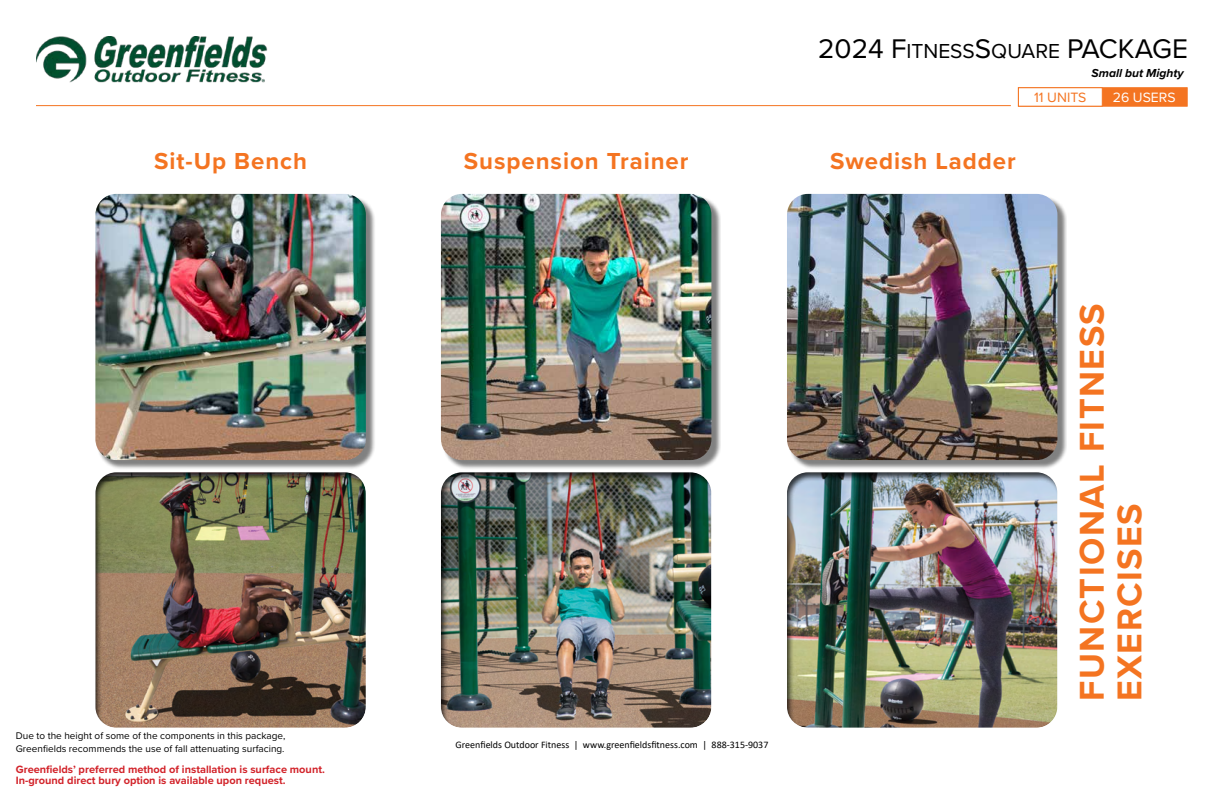
<style>
.page{position:relative;width:1224px;height:792px;background:#fff}
.page>*{position:absolute;margin:0;border:0;box-sizing:border-box;transform-origin:0 0}
.t1{font:700 35.7px/37.5px "Proxima Nova";letter-spacing:.04em;color:#f47421}
.t2{font:28px "Proxima Nova";color:#000}
.t3{font:700 24px "Proxima Nova";letter-spacing:.04em;color:#f47421}
.t4{font:14px "Proxima Nova";color:#f47421}
.t5{font:14px "Proxima Nova";color:#fff}
.t6{font:italic 700 12px "Proxima Nova";color:#000}
.t7{font:700 11px/11px "Proxima Nova";color:#d2232a}
.t8{font:10px/13px "Proxima Nova";color:#000}
.t9{font:10px "Calibri";color:#000}
.s1{font-size:21px}
</style>
<div class="page">
<div style="left:97px;top:195px;width:278px;height:275px;background:#000;opacity:.5"></div>
<img style="left:95px;top:194px;width:271px;height:266px">
<div style="left:442px;top:195px;width:279px;height:275px;background:#000;opacity:.5"></div>
<img style="left:441px;top:194px;width:270px;height:266px">
<div style="left:788px;top:195px;width:279px;height:275px;background:#000;opacity:.5"></div>
<img style="left:787px;top:194px;width:270px;height:266px">
<div style="left:94px;top:470px;width:274px;height:259px;background:#000;opacity:.75"></div>
<div style="left:439px;top:470px;width:274px;height:259px;background:#000;opacity:.75"></div>
<div style="left:785px;top:470px;width:274px;height:259px;background:#000;opacity:.75"></div>
<div style="left:1018px;top:87px;width:170px;height:20px;background:#f47421;border:1px solid #f47421"></div>
<div style="left:1018px;top:87px;width:85px;height:20px;background:#fff;border:1px solid #f47421"></div>
<hr style="left:36px;top:105px;width:975px;height:1px;background:#f47421">
<img style="left:36px;top:36px;width:232px;height:47px">
<h2 class="t2" style="left:818px;top:28px;width:371px">2024 F<span class="s1">ITNESS</span>S<span class="s1">QUARE</span> PACKAGE</h2>
<p class="t6" style="left:1092px;top:64px;width:94px">Small but Mighty</p>
<p class="t4" style="left:1034px;top:87px;width:54px">11 UNITS</p>
<p class="t5" style="left:1113px;top:87px;width:64px">26 USERS</p>
<h3 class="t3" style="left:154px;top:143px;width:154px">Sit-Up Bench</h3>
<h3 class="t3" style="left:464px;top:143px;width:226px">Suspension Trainer</h3>
<h3 class="t3" style="left:830px;top:143px;width:187px">Swedish Ladder</h3>
<p class="t8" style="left:16px;top:729px;width:271px">Due to the height of some of the components in this package,<br>Greenfields recommends the use of fall attenuating surfacing.</p>
<p class="t7" style="left:16px;top:763px;width:311px">Greenfields’ preferred method of installation is surface mount.<br>In-ground direct bury option is available upon request.</p>
<p class="t9" style="left:456px;top:738px;width:314px">Greenfields Outdoor Fitness | www.greenfieldsfitness.com | 888-315-9037</p>
<h1 class="t1" style="left:1072px;top:701px;width:399px;rotate:-90deg">FUNCTIONAL FITNESS<br>EXERCISES</h1>
</div>
